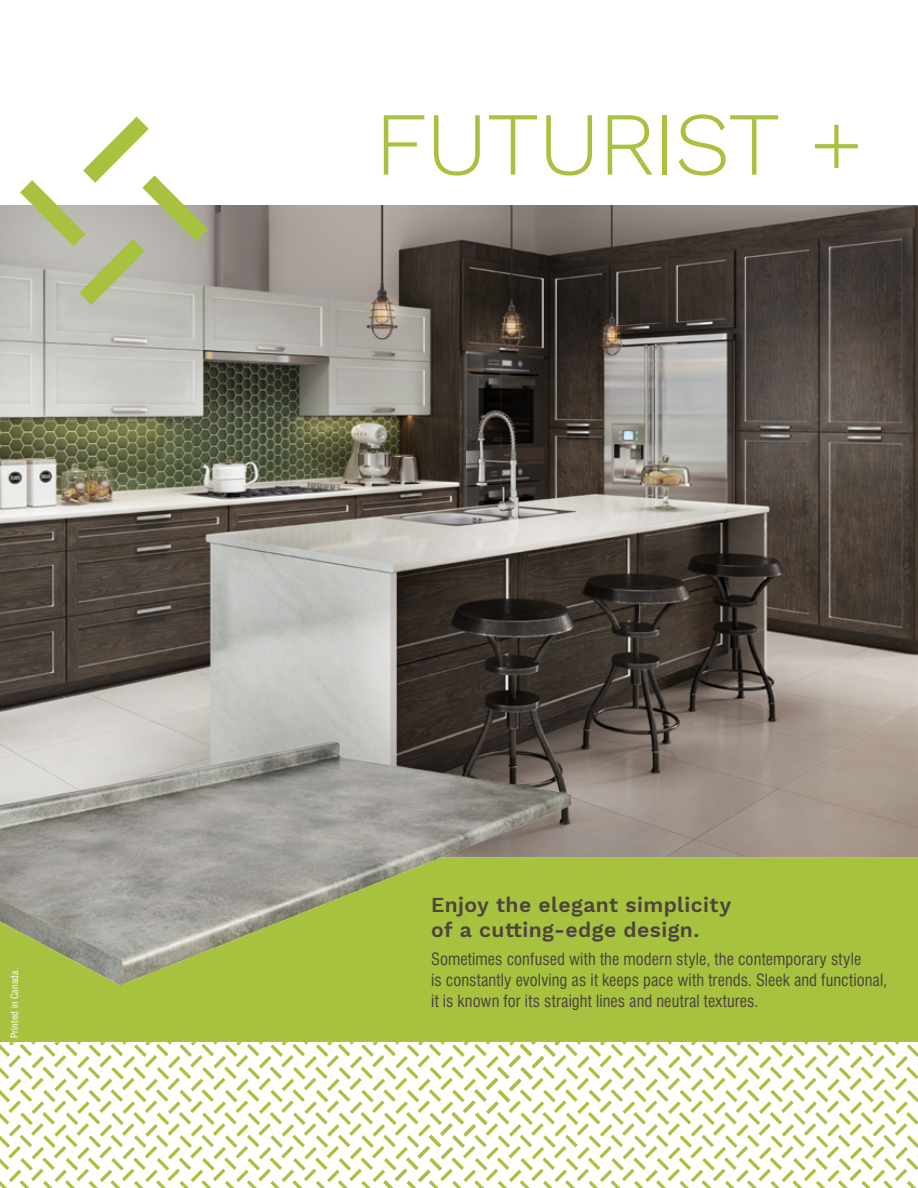
<style>
.page{position:relative;width:918px;height:1188px;background:#fff}
.page>*{position:absolute;margin:0;border:0;box-sizing:border-box;transform-origin:0 0}
.t1{font:300 90px "Work Sans";letter-spacing:-.02em;color:#a7c23f}
.t2{font:600 21px/25.2px "Work Sans";letter-spacing:.02em;color:#4d443e}
.t3{font:condensed 16.5px/21px "Swiss 721 BT";letter-spacing:.005em;color:#4d443e}
.t4{font:condensed 9.75px "Swiss 721 BT";letter-spacing:.025em;color:#fff}
</style>
<div class="page">
<img style="left:0;top:205px;width:918px;height:653px">
<svg style="left:20px;top:117px;width:188px;height:188px"></svg>
<div style="left:0;top:858px;width:918px;height:200px;background:#a7c23f"></div>
<svg style="left:0;top:1042px;width:918px;height:146px"></svg>
<img style="left:0;top:740px;width:570px;height:245px">
<p class="t4" style="left:9px;top:1038px;width:72px;rotate:-90deg">Printed in Canada.</p>
<h1 class="t1" style="left:374px;top:91px;width:491px">FUTURIST +</h1>
<p class="t2" style="left:431px;top:893px;width:302px">Enjoy the elegant simplicity of a cutting-edge design.</p>
<p class="t3" style="left:431px;top:949px;width:458px">Sometimes confused with the modern style, the contemporary style<br>is constantly evolving as it keeps pace with trends. Sleek and functional, it is known for its straight lines and neutral textures.</p>
</div>
